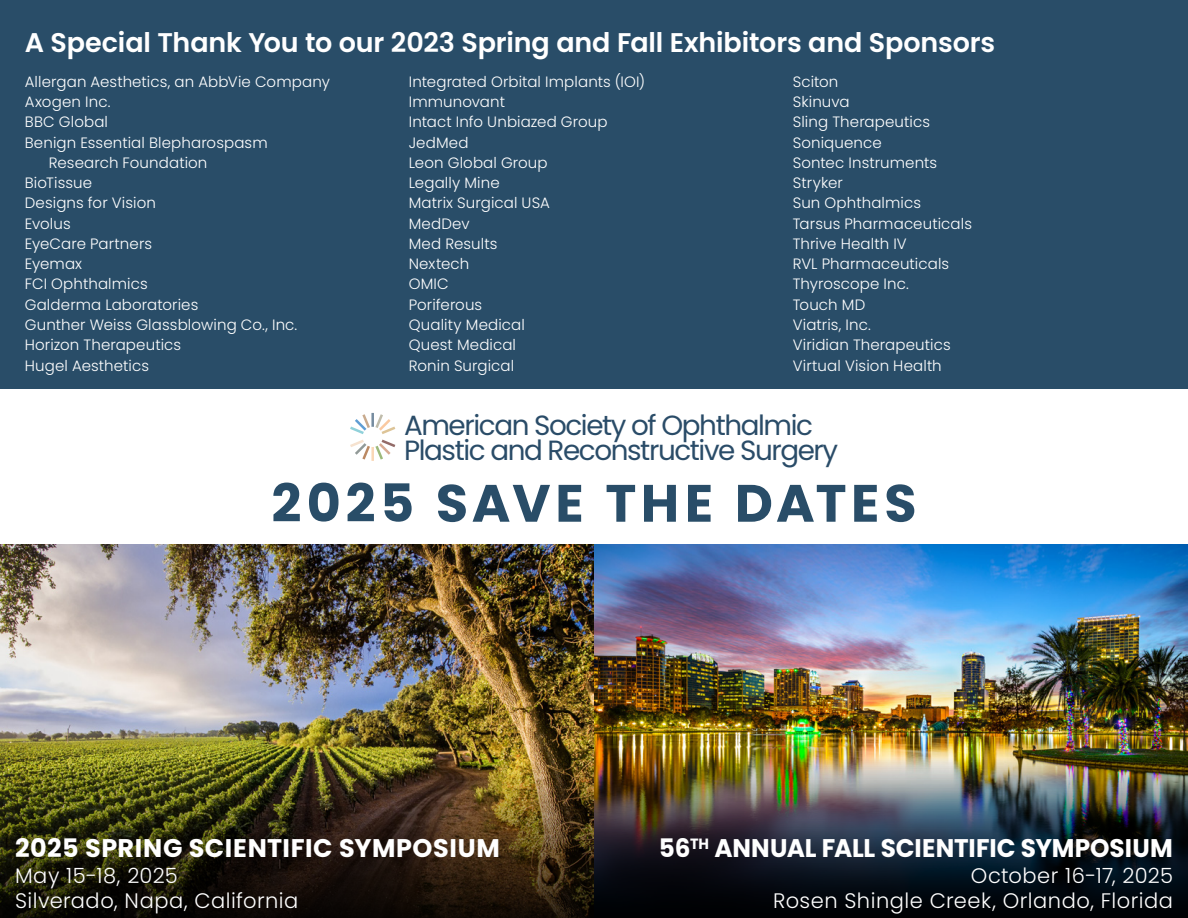
<style>
.page{position:relative;width:1188px;height:918px;background:#fff}
.page>*{position:absolute;margin:0;border:0;box-sizing:border-box;transform-origin:0 0}
.t1{font:700 52.5px "Poppins";letter-spacing:.085em;color:#294d68}
.t2{font:27.75px/25.5px "Poppins";letter-spacing:-.05em;color:#2a4c68}
.Head_1{font:600 27px "Poppins";letter-spacing:-.005em;color:#fff}
.t3{font:700 25.5px "Poppins";letter-spacing:.01em;color:#fff}
.t4{font:300 21px "Poppins";letter-spacing:.025em;color:#fff}
.t5{font:300 15px/20.2px "Poppins";letter-spacing:.01em;color:#fff}
</style>
<div class="page">
<div style="left:0;top:0;width:1188px;height:388px;background:#294d68"></div>
<img style="left:0;top:544px;width:1188px;height:203px">
<img style="left:0;top:747px;width:594px;height:171px">
<img style="left:594px;top:747px;width:594px;height:171px">
<svg style="left:350px;top:440px;width:45px;height:21px"></svg>
<svg style="left:350px;top:413px;width:45px;height:21px"></svg>
<p class="Head_1" style="left:25px;top:27px;width:972px">A Special Thank You to our 2023 Spring and Fall Exhibitors and Sponsors</p>
<p class="t5" style="left:25px;top:72px;width:307px">Allergan Aesthetics, an AbbVie Company</p>
<p class="t5" style="left:25px;top:92px;width:87px">Axogen Inc.</p>
<p class="t5" style="left:25px;top:112px;width:85px">BBC Global</p>
<p class="t5" style="left:49px;top:132px;width:220px;text-indent:-24px">Benign Essential Blepharospasm<br>Research Foundation</p>
<p class="t5" style="left:25px;top:173px;width:69px">BioTissue</p>
<p class="t5" style="left:25px;top:193px;width:133px">Designs for Vision</p>
<p class="t5" style="left:25px;top:213px;width:47px">Evolus</p>
<p class="t5" style="left:25px;top:234px;width:129px">EyeCare Partners</p>
<p class="t5" style="left:25px;top:254px;width:59px">Eyemax</p>
<p class="t5" style="left:25px;top:274px;width:124px">FCI Ophthalmics</p>
<p class="t5" style="left:25px;top:294px;width:175px">Galderma Laboratories</p>
<p class="t5" style="left:25px;top:315px;width:274px">Gunther Weiss Glassblowing Co., Inc.</p>
<p class="t5" style="left:25px;top:335px;width:158px">Horizon Therapeutics</p>
<p class="t5" style="left:25px;top:355px;width:126px">Hugel Aesthetics</p>
<p class="t5" style="left:409px;top:72px;width:238px">Integrated Orbital Implants (IOI)</p>
<p class="t5" style="left:409px;top:92px;width:98px">Immunovant</p>
<p class="t5" style="left:409px;top:112px;width:200px">Intact Info Unbiazed Group</p>
<p class="t5" style="left:409px;top:132px;width:61px">JedMed</p>
<p class="t5" style="left:409px;top:153px;width:140px">Leon Global Group</p>
<p class="t5" style="left:409px;top:173px;width:92px">Legally Mine</p>
<p class="t5" style="left:409px;top:193px;width:143px">Matrix Surgical USA</p>
<p class="t5" style="left:409px;top:213px;width:62px">MedDev</p>
<p class="t5" style="left:409px;top:234px;width:90px">Med Results</p>
<p class="t5" style="left:409px;top:254px;width:62px">Nextech</p>
<p class="t5" style="left:409px;top:274px;width:42px">OMIC</p>
<p class="t5" style="left:409px;top:294px;width:75px">Poriferous</p>
<p class="t5" style="left:409px;top:315px;width:118px">Quality Medical</p>
<p class="t5" style="left:409px;top:335px;width:109px">Quest Medical</p>
<p class="t5" style="left:409px;top:355px;width:107px">Ronin Surgical</p>
<p class="t5" style="left:793px;top:72px;width:47px">Sciton</p>
<p class="t5" style="left:793px;top:92px;width:59px">Skinuva</p>
<p class="t5" style="left:793px;top:112px;width:139px">Sling Therapeutics</p>
<p class="t5" style="left:793px;top:132px;width:91px">Soniquence</p>
<p class="t5" style="left:793px;top:153px;width:146px">Sontec Instruments</p>
<p class="t5" style="left:793px;top:173px;width:52px">Stryker</p>
<p class="t5" style="left:793px;top:193px;width:130px">Sun Ophthalmics</p>
<p class="t5" style="left:793px;top:213px;width:181px">Tarsus Pharmaceuticals</p>
<p class="t5" style="left:793px;top:234px;width:116px">Thrive Health IV</p>
<p class="t5" style="left:793px;top:254px;width:158px">RVL Pharmaceuticals</p>
<p class="t5" style="left:793px;top:274px;width:118px">Thyroscope Inc.</p>
<p class="t5" style="left:793px;top:294px;width:74px">Touch MD</p>
<p class="t5" style="left:793px;top:315px;width:80px">Viatris, Inc.</p>
<p class="t5" style="left:793px;top:335px;width:159px">Viridian Therapeutics</p>
<p class="t5" style="left:793px;top:355px;width:151px">Virtual Vision Health</p>
<p class="t2" style="left:404px;top:415px;width:436px">American Society of Ophthalmic<br>Plastic and Reconstructive Surgery</p>
<p class="t1" style="left:271px;top:473px;width:647px">2025 SAVE THE DATES</p>
<p class="t3" style="left:15px;top:834px;width:486px">2025 SPRING SCIENTIFIC SYMPOSIUM</p>
<p class="t4" style="left:15px;top:863px;width:164px">May 15-18, 2025</p>
<p class="t4" style="left:15px;top:888px;width:285px">Silverado, Napa, California</p>
<p class="t3" style="left:659px;top:834px;width:516px">56<sup>TH</sup> ANNUAL FALL SCIENTIFIC SYMPOSIUM</p>
<p class="t4" style="left:971px;top:863px;width:204px">October 16-17, 2025</p>
<p class="t4" style="left:773px;top:888px;width:401px">Rosen Shingle Creek, Orlando, Florida</p>
</div>
